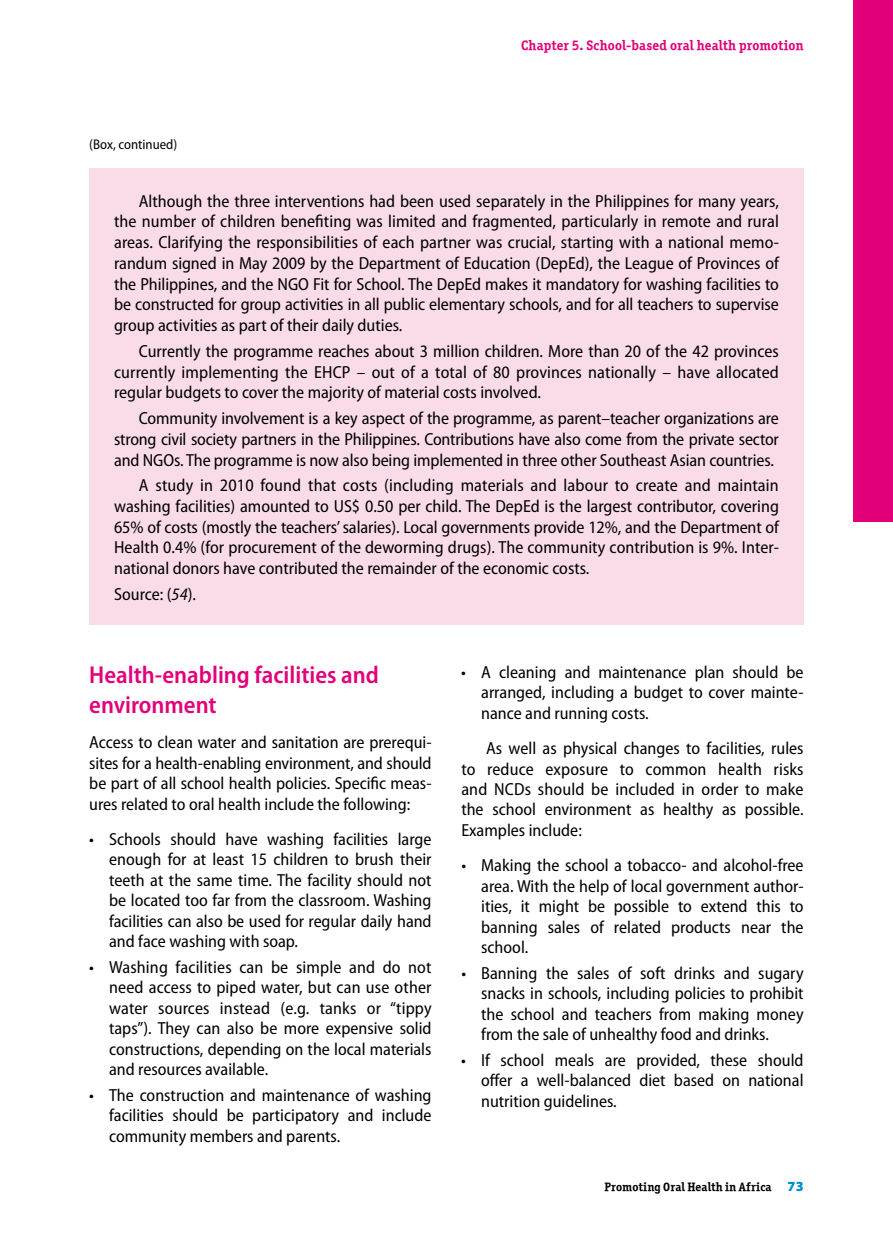
<style>
.page{position:relative;width:893px;height:1241px;background:#fff}
.page>*{position:absolute;margin:0;border:0;box-sizing:border-box;transform-origin:0 0}
.t1{font:600 semi-condensed 24.5px/29.8px "Myriad Pro";color:#e2007a}
.t2{font:semi-condensed 17.5px/20.5px "Myriad Pro";color:#000;text-align:justify}
.t3{font:14px "Officina Serif ITCTT Bold";letter-spacing:.01em;color:#e2007a}
.t4{font:semi-condensed 14px "Myriad Pro";color:#000}
.t5{font:12.25px "Officina Serif ITCTT Bold";letter-spacing:.01em;color:#000}
.s1{font-style:italic}
.s2{font-family:"Myriad Pro";font-weight:900;font-size:14px;color:#008dce}
</style>
<div class="page">
<div style="left:853px;top:0;width:40px;height:521px;background:#e2007a"></div>
<div style="left:89px;top:169px;width:715px;height:455px;background:#fadce9"></div>
<p class="t4" style="left:89px;top:136px;width:90px">(Box, continued)</p>
<p class="t3" style="left:521px;top:36px;width:284px">Chapter 5. School-based oral health promotion</p>
<p class="t2" style="left:114px;top:190px;width:666px;text-indent:25px">Although the three interventions had been used separately in the Philippines for many years, the number of children benefiting was limited and fragmented, particularly in remote and rural areas. Clarifying the responsibilities of each partner was crucial, starting with a national memo&shy;randum signed in May 2009 by the Department of Education (DepEd), the League of Provinces of the Philippines, and the NGO Fit for School. The DepEd makes it mandatory for washing facilities to be constructed for group activities in all public elementary schools, and for all teachers to supervise group activities as part of their daily duties.</p>
<p class="t2" style="left:114px;top:340px;width:666px;text-indent:25px">Currently the programme reaches about 3 million children. More than 20 of the 42 provinces currently implementing the EHCP – out of a total of 80 provinces nationally – have allocated regular budgets to cover the majority of material costs involved.</p>
<p class="t2" style="left:114px;top:407px;width:666px;text-indent:25px">Community involvement is a key aspect of the programme, as parent–teacher organizations are strong civil society partners in the Philippines. Contributions have also come from the private sector and NGOs. The programme is now also being implemented in three other Southeast Asian countries.</p>
<p class="t2" style="left:114px;top:474px;width:666px;text-indent:25px">A study in 2010 found that costs (including materials and labour to create and maintain washing facilities) amounted to US$ 0.50 per child. The DepEd is the largest contributor, covering 65% of costs (mostly the teachers’ salaries). Local governments provide 12%, and the Department of Health 0.4% (for procurement of the deworming drugs). The community contribution is 9%. Inter&shy;national donors have contributed the remainder of the economic costs.</p>
<p class="t2" style="left:114px;top:583px;width:83px">Source: (<span class="s1">54</span>).</p>
<h1 class="t1" style="left:89px;top:659px;width:291px">Health-enabling facilities and environment</h1>
<p class="t2" style="left:89px;top:731px;width:344px">Access to clean water and sanitation are prerequi&shy;sites for a health-enabling environment, and should be part of all school health policies. Specific meas&shy;ures related to oral health include the following:</p>
<p class="t2" style="left:109px;top:828px;width:324px;text-indent:-20px">• Schools should have washing facilities large enough for at least 15 children to brush their teeth at the same time. The facility should not be located too far from the classroom. Washing facilities can also be used for regular daily hand and face washing with soap.</p>
<p class="t2" style="left:109px;top:956px;width:324px;text-indent:-20px">• Washing facilities can be simple and do not need access to piped water, but can use other water sources instead (e.g. tanks or “tippy taps”). They can also be more expensive solid constructions, depending on the local materials and resources available.</p>
<p class="t2" style="left:109px;top:1084px;width:324px;text-indent:-20px">• The construction and maintenance of washing facilities should be participatory and include community members and parents.</p>
<p class="t2" style="left:481px;top:661px;width:324px;text-indent:-20px">• A cleaning and maintenance plan should be arranged, including a budget to cover mainte&shy;nance and running costs.</p>
<p class="t2" style="left:461px;top:737px;width:344px;text-indent:25px">As well as physical changes to facilities, rules to reduce exposure to common health risks and NCDs should be included in order to make the school environment as healthy as possible.<br>Examples include:</p>
<p class="t2" style="left:481px;top:854px;width:324px;text-indent:-20px">• Making the school a tobacco- and alcohol-free area. With the help of local government author&shy;ities, it might be possible to extend this to banning sales of related products near the school.</p>
<p class="t2" style="left:481px;top:962px;width:324px;text-indent:-20px">• Banning the sales of soft drinks and sugary snacks in schools, including policies to prohibit the school and teachers from making money from the sale of unhealthy food and drinks.</p>
<p class="t2" style="left:481px;top:1049px;width:324px;text-indent:-20px">• If school meals are provided, these should offer a well-balanced diet based on national nutrition guidelines.</p>
<p class="t5" style="left:604px;top:1179px;width:201px">Promoting Oral Health in Africa <span class="s2">73</span></p>
</div>
